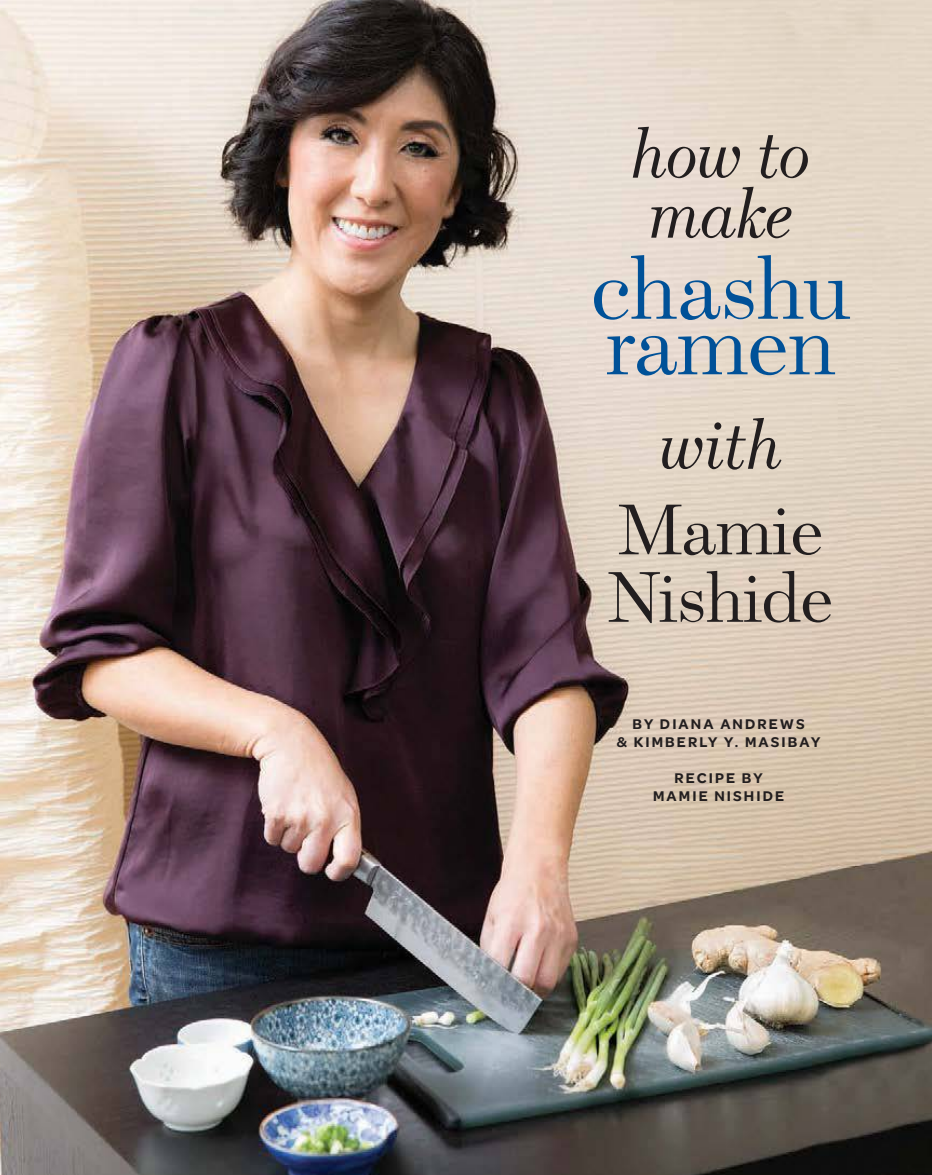
<style>
.page{position:relative;width:932px;height:1175px;background:#fff}
.page>*{position:absolute;margin:0;border:0;box-sizing:border-box;transform-origin:0 0}
.t1{font:300 90px "Escrow";letter-spacing:-.02em;color:#005198}
.t2{font:italic 300 72px/60px "Escrow";letter-spacing:-.02em;color:#221e1f}
.t3{font:300 72px/67.5px "Escrow";letter-spacing:-.02em;color:#221e1f}
.t4{font:600 15px/18px "FC Omnes";letter-spacing:.14em;color:#221e1f;text-align:center}
</style>
<div class="page">
<img style="left:0;top:0;width:932px;height:1174px">
<h2 class="t2" style="left:630px;top:122px;width:181px">how to make</h2>
<h1 class="t1" style="left:590px;top:232px;width:262px">chashu</h1>
<h1 class="t1" style="left:605px;top:288px;width:232px">ramen</h1>
<h2 class="t2" style="left:658px;top:413px;width:125px">with</h2>
<h2 class="t3" style="left:607px;top:494px;width:228px">Mamie<br>Nishide</h2>
<p class="t4" style="left:617px;top:714px;width:205px">BY DIANA ANDREWS<br>&amp; KIMBERLY Y. MASIBAY</p>
<p class="t4" style="left:653px;top:768px;width:132px">RECIPE BY<br>MAMIE NISHIDE</p>
</div>
